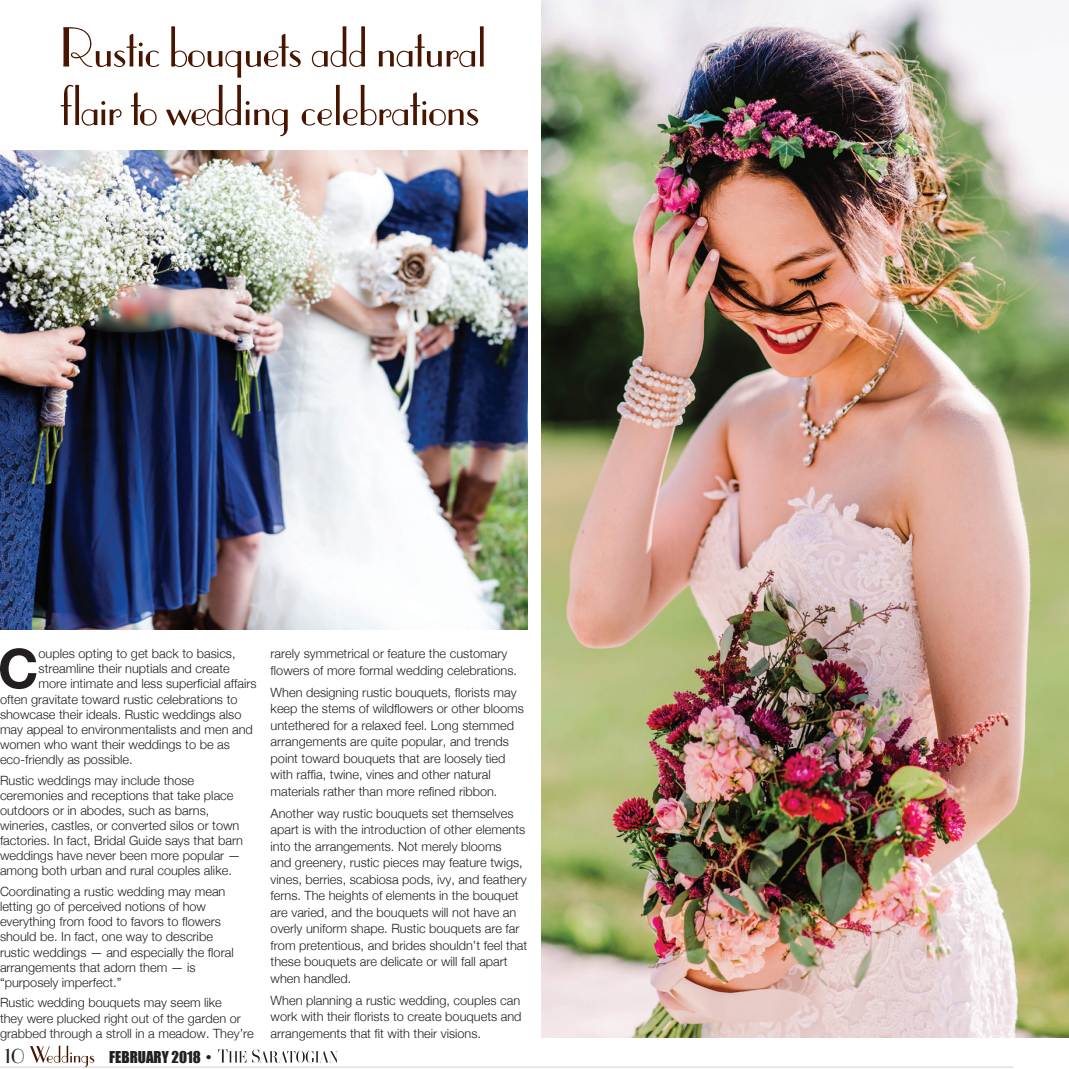
<style>
.page{position:relative;width:1069px;height:1069px;background:#fff}
.page>*{position:absolute;margin:0;border:0;box-sizing:border-box;transform-origin:0 0}
.t1{font:700 54.75px "Helvetica Neue";color:#231f20}
.t2{font:54px/58.5px "Parisian";letter-spacing:-.025em;color:#481500}
.t3{font:24px "Parisian";color:#231f20}
.t4{font:15px "Impact";color:#231f20}
.t5{font:300 12.75px/16.5px "Helvetica Neue";color:#231f20}
</style>
<div class="page">
<hr style="left:0;top:1066px;width:1012px;height:1px;background:#d1d2d4">
<svg style="left:30px;top:1045px;width:64px;height:21px"></svg>
<svg style="left:218px;top:1049px;width:120px;height:13px"></svg>
<img style="left:541px;top:0;width:527px;height:1037px">
<img style="left:0;top:150px;width:527px;height:479px">
<h2 class="t2" style="left:60px;top:18px;width:428px">Rustic bouquets add natural flair to wedding celebrations</h2>
<h1 class="t1" style="left:-2px;top:634px;width:42px">C</h1>
<p class="t5" style="left:39px;top:645px;width:198px">ouples opting to get back to basics,</p>
<p class="t5" style="left:39px;top:660px;width:193px">streamline their nuptials and create</p>
<p class="t5" style="left:39px;top:675px;width:219px">more intimate and less superficial affairs</p>
<p class="t5" style="left:0;top:690px;width:239px">often gravitate toward rustic celebrations to</p>
<p class="t5" style="left:0;top:705px;width:243px">showcase their ideals. Rustic weddings also</p>
<p class="t5" style="left:0;top:720px;width:254px">may appeal to environmentalists and men and</p>
<p class="t5" style="left:0;top:735px;width:231px">women who want their weddings to be as</p>
<p class="t5" style="left:0;top:750px;width:134px">eco-friendly as possible.</p>
<p class="t5" style="left:0;top:772px;width:244px;line-height:15.1px">Rustic weddings may include those ceremonies and receptions that take place outdoors or in abodes, such as barns, wineries, castles, or converted silos or town factories. In fact, Bridal Guide says that barn weddings have never been more popular — among both urban and rural couples alike.</p>
<p class="t5" style="left:0;top:883px;width:235px;line-height:15.1px">Coordinating a rustic wedding may mean letting go of perceived notions of how everything from food to favors to flowers should be. In fact, one way to describe rustic weddings — and especially the floral arrangements that adorn them — is “purposely imperfect.”</p>
<p class="t5" style="left:0;top:994px;width:255px;line-height:15.1px">Rustic wedding bouquets may seem like<br>they were plucked right out of the garden or grabbed through a stroll in a meadow. They’re</p>
<h3 class="t3" style="left:4px;top:1040px;width:22px">10</h3>
<p class="t4" style="left:109px;top:1047px;width:104px">FEBRUARY 2018 •</p>
<p class="t5" style="left:270px;top:645px;width:248px">rarely symmetrical or feature the customary flowers of more formal wedding celebrations.</p>
<p class="t5" style="left:270px;top:683px;width:255px">When designing rustic bouquets, florists may keep the stems of wildflowers or other blooms untethered for a relaxed feel. Long stemmed arrangements are quite popular, and trends point toward bouquets that are loosely tied with raffia, twine, vines and other natural materials rather than more refined ribbon.</p>
<p class="t5" style="left:270px;top:804px;width:258px">Another way rustic bouquets set themselves apart is with the introduction of other elements into the arrangements. Not merely blooms<br>and greenery, rustic pieces may feature twigs, vines, berries, scabiosa pods, ivy, and feathery ferns. The heights of elements in the bouquet are varied, and the bouquets will not have an overly uniform shape. Rustic bouquets are far from pretentious, and brides shouldn’t feel that these bouquets are delicate or will fall apart when handled.</p>
<p class="t5" style="left:270px;top:991px;width:252px;text-align:justify">When planning a rustic wedding, couples can work with their florists to create bouquets and arrangements that fit with their visions.</p>
</div>
